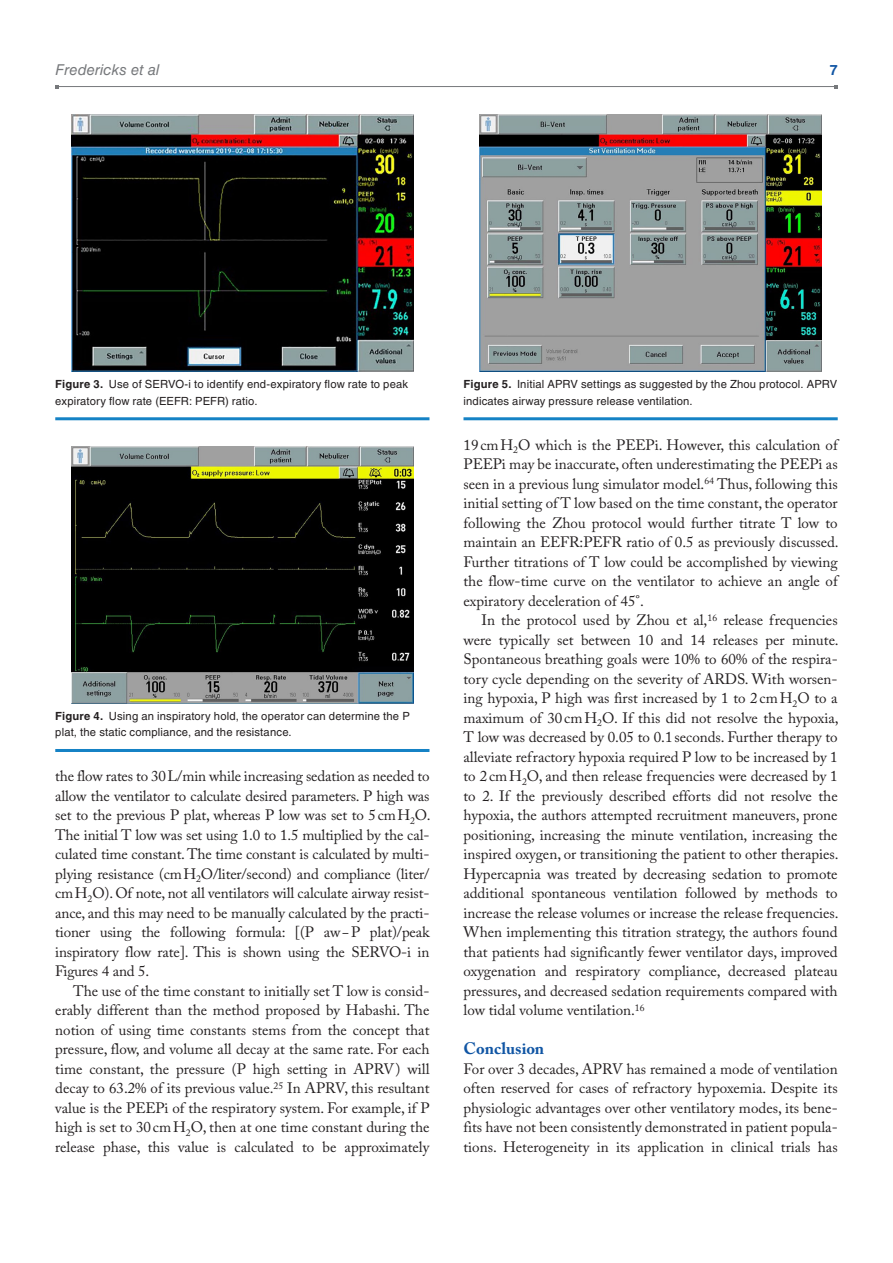
<style>
.page{position:relative;width:893px;height:1263px;background:#fff}
.page>*{position:absolute;margin:0;border:0;box-sizing:border-box;transform-origin:0 0}
.t1{font:700 16.5px "Adobe Caslon Pro";color:#1055a4}
.t2{font:15px/19.5px "Adobe Caslon Pro";color:#231f20;text-align:justify}
.t3{font:italic 15px "Helvetica LT Std";color:#76787b}
.t4{font:700 14.25px "Helvetica LT Std";color:#1055a4}
.t5{font:11.25px/16.5px "Helvetica LT Std";letter-spacing:.015em;color:#231f20}
.s1{font-weight:700}
</style>
<div class="page">
<hr style="left:57px;top:86px;width:779px;height:1px;background:#76787b">
<hr style="left:55px;top:417px;width:374px;height:3px;background:#1582c5">
<img style="left:71px;top:115px;width:342px;height:256px">
<hr style="left:55px;top:749px;width:374px;height:3px;background:#1582c5">
<img style="left:71px;top:446px;width:342px;height:257px">
<hr style="left:463px;top:417px;width:375px;height:3px;background:#1582c5">
<img style="left:480px;top:115px;width:342px;height:256px">
<p class="t3" style="left:55px;top:61px;width:106px">Fredericks et al</p>
<p class="t4" style="left:830px;top:61px;width:9px">7</p>
<p class="t5" style="left:55px;top:376px;width:354px"><span class="s1">Figure 3.</span> Use of SERVO-i to identify end-expiratory flow rate to peak expiratory flow rate (EEFR: PEFR) ratio.</p>
<p class="t5" style="left:55px;top:707px;width:356px"><span class="s1">Figure 4.</span> Using an inspiratory hold, the operator can determine the P plat, the static compliance, and the resistance.</p>
<p class="t2" style="left:55px;top:766px;width:377px">the flow rates to 30L/min while increasing sedation as needed to allow the ventilator to calculate desired parameters. P high was set to the previous P plat, whereas P low was set to 5cmH<sub>2</sub>O.<br>The initial T low was set using 1.0 to 1.5 multiplied by the cal&shy;culated time constant. The time constant is calculated by multi&shy;plying resistance (cmH<sub>2</sub>O/liter/second) and compliance (liter/ cmH<sub>2</sub>O). Of note, not all ventilators will calculate airway resist&shy;ance, and this may need to be manually calculated by the practi&shy;tioner using the following formula: [(P aw−P plat)/peak inspiratory flow rate]. This is shown using the SERVO-i in Figures 4 and 5.</p>
<p class="t2" style="left:55px;top:981px;width:376px;text-indent:18px">The use of the time constant to initially set T low is consid&shy;erably different than the method proposed by Habashi. The notion of using time constants stems from the concept that pressure, flow, and volume all decay at the same rate. For each time constant, the pressure (P high setting in APRV) will decay to 63.2% of its previous value.<sup>25</sup> In APRV, this resultant value is the PEEPi of the respiratory system. For example, if P high is set to 30cmH<sub>2</sub>O, then at one time constant during the release phase, this value is calculated to be approximately</p>
<p class="t5" style="left:463px;top:376px;width:375px"><span class="s1">Figure 5.</span> Initial APRV settings as suggested by the Zhou protocol. APRV indicates airway pressure release ventilation.</p>
<p class="t2" style="left:463px;top:435px;width:377px">19cmH<sub>2</sub>O which is the PEEPi. However, this calculation of PEEPi may be inaccurate, often underestimating the PEEPi as seen in a previous lung simulator model.<sup>64</sup> Thus, following this initial setting of T low based on the time constant, the operator following the Zhou protocol would further titrate T low to maintain an EEFR:PEFR ratio of 0.5 as previously discussed.<br>Further titrations of T low could be accomplished by viewing the flow-time curve on the ventilator to achieve an angle of expiratory deceleration of 45°.</p>
<p class="t2" style="left:463px;top:610px;width:377px;text-indent:18px">In the protocol used by Zhou et al,<sup>16</sup> release frequencies were typically set between 10 and 14 releases per minute.<br>Spontaneous breathing goals were 10% to 60% of the respira&shy;tory cycle depending on the severity of ARDS. With worsen&shy;ing hypoxia, P high was first increased by 1 to 2cmH<sub>2</sub>O to a maximum of 30 cmH<sub>2</sub>O. If this did not resolve the hypoxia, T low was decreased by 0.05 to 0.1seconds. Further therapy to alleviate refractory hypoxia required P low to be increased by 1 to 2 cmH<sub>2</sub>O, and then release frequencies were decreased by 1 to 2. If the previously described efforts did not resolve the hypoxia, the authors attempted recruitment maneuvers, prone positioning, increasing the minute ventilation, increasing the inspired oxygen, or transitioning the patient to other therapies.<br>Hypercapnia was treated by decreasing sedation to promote additional spontaneous ventilation followed by methods to increase the release volumes or increase the release frequencies.<br>When implementing this titration strategy, the authors found that patients had significantly fewer ventilator days, improved oxygenation and respiratory compliance, decreased plateau pressures, and decreased sedation requirements compared with low tidal volume ventilation.<sup>16</sup></p>
<p class="t1" style="left:463px;top:1039px;width:82px">Conclusion</p>
<p class="t2" style="left:463px;top:1059px;width:376px">For over 3 decades, APRV has remained a mode of ventilation often reserved for cases of refractory hypoxemia. Despite its physiologic advantages over other ventilatory modes, its bene&shy;fits have not been consistently demonstrated in patient popula&shy;tions. Heterogeneity in its application in clinical trials has</p>
</div>
